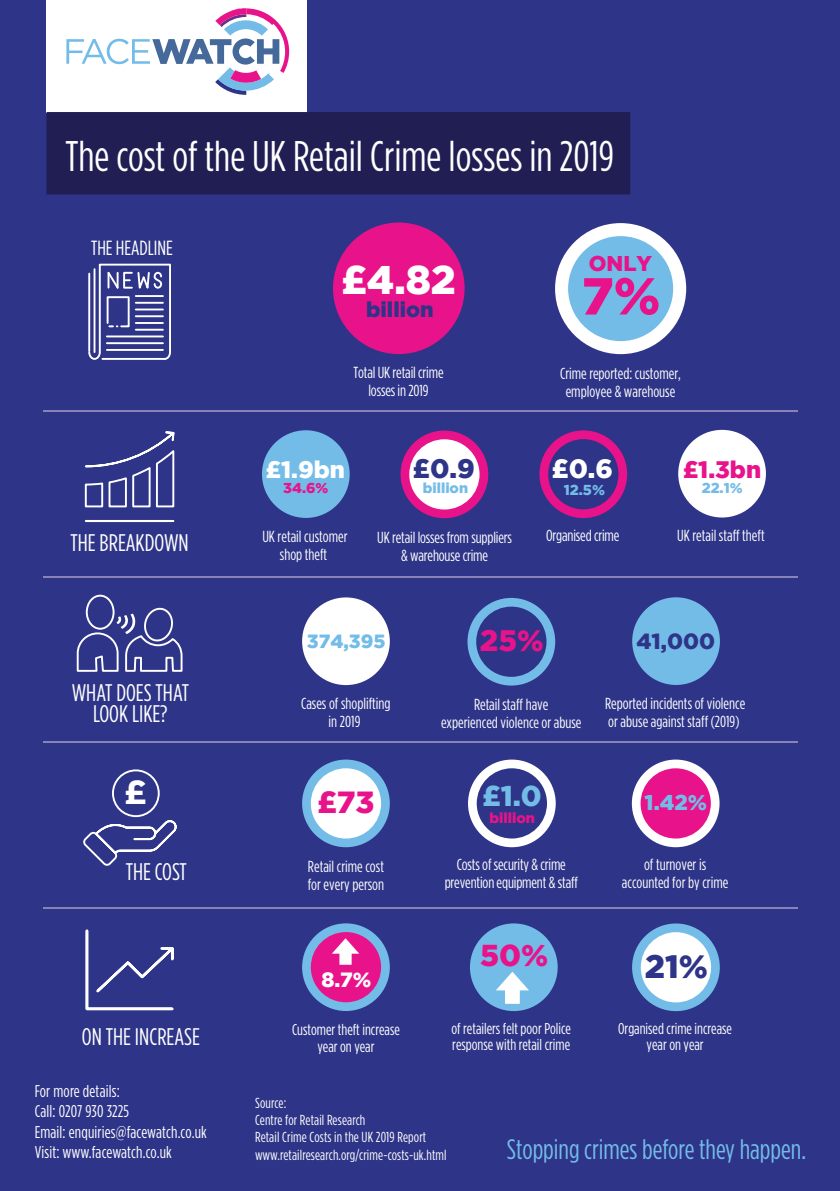
<style>
.page{position:relative;width:840px;height:1191px;background:#fff}
.page>*{position:absolute;margin:0;border:0;box-sizing:border-box;transform-origin:0 0}
.t1{font:900 51.8px "Gotham";color:#e8138a}
.t2{font:42.8px "Gotham Condensed";color:#fff}
.t3{font:900 39.8px "Gotham";color:#fff}
.t4{font:700 33.6px "Gotham";color:#fff;scale:1.08 1}
.t5{font:900 32.4px "Gotham";color:#2e3487}
.t6{font:900 30.4px "Gotham";color:#e8138a}
.t7{font:900 30.2px "Gotham";color:#e8138a}
.t8{font:900 29.6px "Gotham";color:#e8138a}
.t9{font:900 28.6px "Gotham";color:#73bce8}
.t10{font:28px "Gotham Condensed";color:#73bce8}
.t11{font:900 26.6px "Gotham";color:#2e3487}
.t12{font:900 26.4px "Gotham";color:#fff}
.t13{font:24px/20.4px "Gotham Condensed";color:#fff;text-align:center}
.t14{font:900 23.8px "Gotham";color:#fff}
.t15{font:900 23.8px "Gotham";color:#e8138a}
.t16{font:900 22px "Gotham";color:#2e3487}
.t17{font:900 21.4px "Gotham";color:#2e3487}
.t18{font:900 21.4px "Gotham";color:#73bce8}
.t19{font:900 21.4px "Gotham";color:#e8138a}
.t20{font:900 20.6px "Gotham";color:#fff}
.t21{font:20.4px "Gotham Condensed";color:#fff}
.t22{font:900 19px "Gotham";color:#73bce8}
.t23{font:17px/20.4px "Gotham Condensed";letter-spacing:.01em;color:#fff}
.t24{font:16px/18px "Gotham Condensed";color:#fff;text-align:center}
.t25{font:15.6px/16.2px "Gotham Condensed";color:#fff;text-align:center}
.t26{font:14.4px/17.4px "Gotham Condensed";letter-spacing:.01em;color:#fff}
.t27{font:900 14.4px "Gotham";color:#e8138a}
.t28{font:900 14.4px "Gotham";color:#73bce8}
.t29{font:900 14.2px "Gotham";color:#73bce8}
.t30{font:900 14.2px "Gotham";color:#e8138a}
</style>
<div class="page">
<div style="left:0;top:0;width:839px;height:1191px;background:#2e3487"></div>
<div style="left:47px;top:0;width:260px;height:112px;background:#fff"></div>
<svg style="left:66px;top:8px;width:223px;height:87px"></svg>
<div style="left:302px;top:597px;width:87px;height:88px;background:#fff;border-radius:50%"></div>
<div style="left:467px;top:598px;width:88px;height:87px;background:#73bce8;border-radius:50%"></div>
<svg style="left:476px;top:606px;width:70px;height:71px"></svg>
<div style="left:632px;top:597px;width:87px;height:88px;background:#73bce8;border-radius:50%"></div>
<div style="left:631px;top:923px;width:88px;height:88px;background:#73bce8;border-radius:50%"></div>
<svg style="left:640px;top:932px;width:70px;height:70px"></svg>
<div style="left:302px;top:759px;width:87px;height:88px;background:#73bce8;border-radius:50%"></div>
<svg style="left:310px;top:768px;width:71px;height:70px"></svg>
<div style="left:631px;top:759px;width:88px;height:88px;background:#fff;border-radius:50%"></div>
<svg style="left:640px;top:768px;width:70px;height:70px"></svg>
<div style="left:467px;top:759px;width:88px;height:88px;background:#fff;border-radius:50%"></div>
<svg style="left:476px;top:768px;width:70px;height:70px"></svg>
<div style="left:262px;top:430px;width:87px;height:88px;background:#73bce8;border-radius:50%"></div>
<div style="left:400px;top:430px;width:88px;height:88px;background:#e8138a;border-radius:50%"></div>
<svg style="left:409px;top:439px;width:70px;height:70px"></svg>
<div style="left:539px;top:430px;width:87px;height:88px;background:#e8138a;border-radius:50%"></div>
<svg style="left:548px;top:439px;width:70px;height:70px"></svg>
<div style="left:333px;top:222px;width:131px;height:132px;background:#e8138a;border-radius:50%"></div>
<div style="left:677px;top:430px;width:88px;height:87px;background:#fff;border-radius:50%"></div>
<div style="left:554px;top:223px;width:131px;height:131px;background:#fff;border-radius:50%"></div>
<svg style="left:567px;top:236px;width:105px;height:105px"></svg>
<hr style="left:43px;top:410px;width:754px;height:2px;background:#8883b6">
<hr style="left:43px;top:576px;width:754px;height:1px;background:#8883b6">
<hr style="left:43px;top:741px;width:754px;height:2px;background:#8883b6">
<hr style="left:43px;top:907px;width:754px;height:1px;background:#8883b6">
<div style="left:86px;top:594px;width:28px;height:35px;border:2px solid #fff;border-radius:50%"></div>
<svg style="left:85px;top:929px;width:89px;height:82px"></svg>
<svg style="left:84px;top:431px;width:91px;height:77px"></svg>
<div style="left:85px;top:520px;width:89px;height:2px;border:2px solid #fff"></div>
<svg style="left:83px;top:817px;width:94px;height:49px"></svg>
<div style="left:112px;top:769px;width:48px;height:48px;border:2px solid #fff;border-radius:50%"></div>
<svg style="left:88px;top:263px;width:83px;height:97px"></svg>
<div style="left:302px;top:923px;width:87px;height:88px;background:#73bce8;border-radius:50%"></div>
<svg style="left:310px;top:932px;width:71px;height:70px"></svg>
<div style="left:469px;top:923px;width:88px;height:88px;background:#73bce8;border-radius:50%"></div>
<svg style="left:496px;top:971px;width:32px;height:32px"></svg>
<svg style="left:76px;top:605px;width:107px;height:67px"></svg>
<div style="left:46px;top:112px;width:583px;height:82px;background:#201e53"></div>
<h2 class="t2" style="left:65px;top:133px;width:549px">The cost of the UK Retail Crime losses in 2019</h2>
<p class="t21" style="left:91px;top:237px;width:83px">THE HEADLINE</p>
<h3 class="t13" style="left:70px;top:532px;width:120px">THE BREAKDOWN</h3>
<h3 class="t13" style="left:72px;top:682px;width:119px">WHAT DOES THAT<br>LOOK LIKE?</h3>
<h3 class="t4" style="left:124px;top:772px;width:23px">£</h3>
<h3 class="t13" style="left:126px;top:860px;width:63px">THE COST</h3>
<h3 class="t13" style="left:82px;top:1025px;width:119px">ON THE INCREASE</h3>
<p class="t23" style="left:35px;top:1080px;width:174px">For more details:<br>Call: 0207 930 3225<br>Email: enquiries@facewatch.co.uk<br>Visit: www.facewatch.co.uk</p>
<h3 class="t3" style="left:341px;top:257px;width:116px">£4.82</h3>
<h3 class="t17" style="left:366px;top:297px;width:69px">billion</h3>
<h3 class="t19" style="left:588px;top:251px;width:65px">ONLY</h3>
<h1 class="t1" style="left:581px;top:266px;width:80px">7%</h1>
<p class="t24" style="left:353px;top:363px;width:92px">Total UK retail crime losses in 2019</p>
<p class="t24" style="left:559px;top:364px;width:122px">Crime reported: customer, employee &amp; warehouse</p>
<h3 class="t14" style="left:266px;top:456px;width:81px">£1.9bn</h3>
<p class="t30" style="left:283px;top:480px;width:47px">34.6%</p>
<h3 class="t11" style="left:412px;top:453px;width:63px">£0.9</h3>
<p class="t29" style="left:422px;top:480px;width:47px">billion</p>
<h3 class="t12" style="left:551px;top:454px;width:63px">£0.6</h3>
<p class="t28" style="left:563px;top:481px;width:43px">12.5%</p>
<h3 class="t15" style="left:682px;top:456px;width:80px">£1.3bn</h3>
<p class="t29" style="left:701px;top:480px;width:42px">22.1%</p>
<p class="t24" style="left:262px;top:527px;width:87px">UK retail customer shop theft</p>
<p class="t24" style="left:377px;top:527px;width:136px">UK retail losses from suppliers &amp; warehouse crime</p>
<p class="t24" style="left:546px;top:526px;width:75px">Organised crime</p>
<p class="t24" style="left:676px;top:526px;width:89px">UK retail staff theft</p>
<p class="t22" style="left:307px;top:630px;width:80px">374,395</p>
<h3 class="t8" style="left:479px;top:624px;width:65px">25%</h3>
<h3 class="t16" style="left:636px;top:628px;width:80px">41,000</h3>
<p class="t24" style="left:301px;top:694px;width:91px">Cases of shoplifting in 2019</p>
<p class="t24" style="left:441px;top:695px;width:142px">Retail staff have<br>experienced violence or abuse</p>
<p class="t24" style="left:604px;top:694px;width:142px;text-align:left">Reported incidents of violence or abuse against staff (2019)</p>
<h3 class="t6" style="left:317px;top:784px;width:59px">£73</h3>
<h3 class="t9" style="left:482px;top:779px;width:61px">£1.0</h3>
<p class="t27" style="left:489px;top:809px;width:47px">billion</p>
<h3 class="t18" style="left:644px;top:790px;width:64px">1.42%</h3>
<p class="t24" style="left:444px;top:855px;width:135px">Costs of security &amp; crime prevention equipment &amp; staff</p>
<p class="t24" style="left:307px;top:856px;width:78px;text-align:left">Retail crime cost for every person</p>
<p class="t24" style="left:621px;top:855px;width:108px">of turnover is accounted for by crime</p>
<h3 class="t7" style="left:479px;top:937px;width:70px">50%</h3>
<p class="t20" style="left:321px;top:967px;width:52px">8.7%</p>
<p class="t25" style="left:292px;top:1021px;width:109px">Customer theft increase year on year</p>
<p class="t25" style="left:451px;top:1020px;width:121px;text-align:left">of retailers felt poor Police response with retail crime</p>
<h3 class="t5" style="left:644px;top:948px;width:65px">21%</h3>
<p class="t25" style="left:617px;top:1020px;width:115px">Organised crime increase year on year</p>
<p class="t26" style="left:255px;top:1093px;width:193px">Source:<br>Centre for Retail Research<br>Retail Crime Costs in the UK 2019 Report www.retailresearch.org/crime-costs-uk.html</p>
<h3 class="t10" style="left:506px;top:1134px;width:300px">Stopping crimes before they happen.</h3>
</div>
